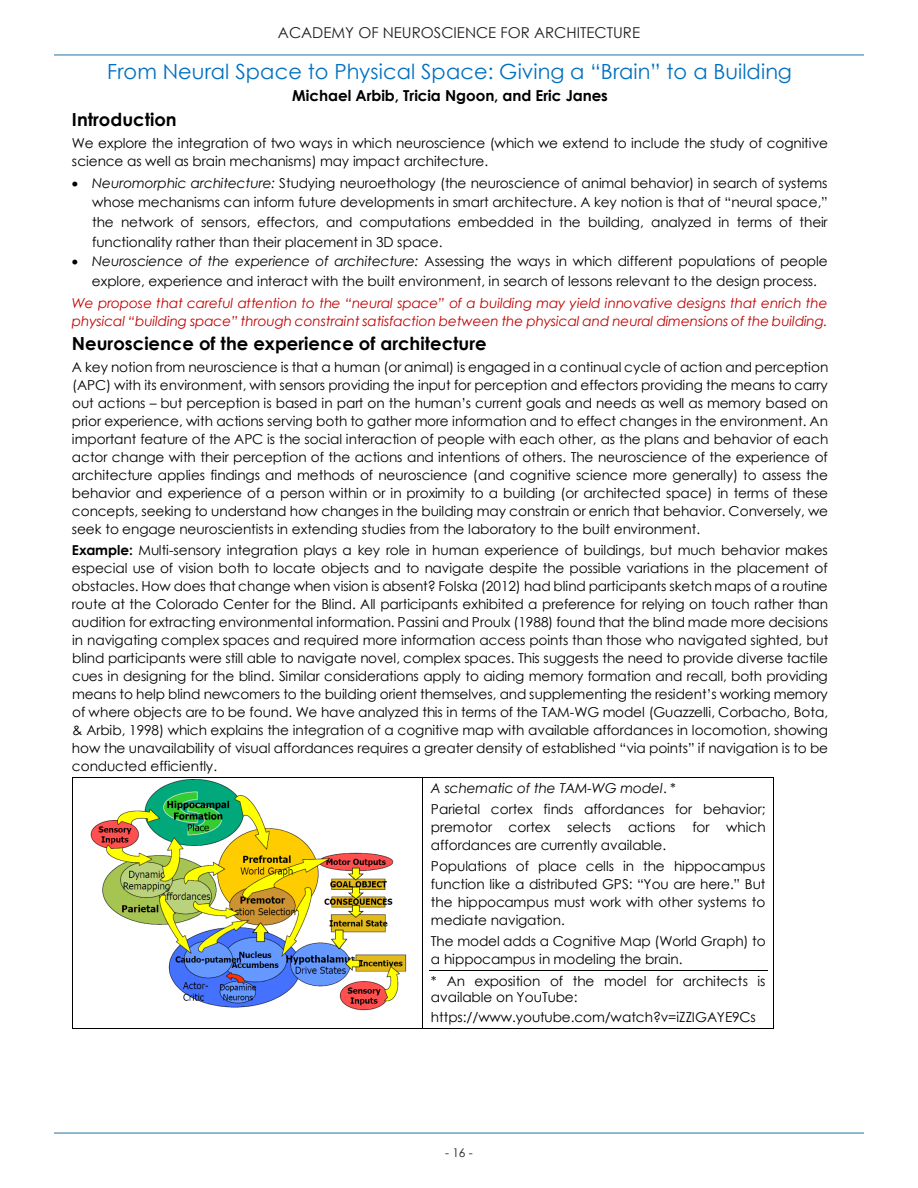
<style>
.page{position:relative;width:918px;height:1188px;background:#fff}
.page>*{position:absolute;margin:0;border:0;box-sizing:border-box;transform-origin:0 0}
.t1{font:20.85px "Century Gothic";letter-spacing:.005em;color:#0070c0}
.t2{font:700 18px "Century Gothic";color:#000}
.t3{font:700 15.15px "Century Gothic";color:#000}
.t4{font:15px "Century Gothic";color:#231f20}
.t5{font:13.65px/18px "Century Gothic";letter-spacing:-.005em;color:#000}
.t6{font:italic 13.65px/18px "Century Gothic";letter-spacing:-.005em;color:#c00000}
.t7{font:12px "Century Gothic";color:#231f20}
.s1{font-style:italic}
.s2{font-weight:700}
</style>
<div class="page">
<hr style="left:54px;top:1132px;width:810px;height:2px;background:#6aa1c1">
<hr style="left:54px;top:54px;width:810px;height:2px;background:#6aa1c1">
<hr style="left:429px;top:970px;width:338px;height:1px;background:#000">
<hr style="left:73px;top:777px;width:350px;height:1px;background:#000">
<hr style="left:423px;top:777px;width:350px;height:1px;background:#000">
<hr style="left:72px;top:778px;width:1px;height:250px;background:#000">
<hr style="left:73px;top:1028px;width:350px;height:1px;background:#000">
<hr style="left:423px;top:778px;width:1px;height:250px;background:#000">
<hr style="left:423px;top:1028px;width:350px;height:1px;background:#000">
<hr style="left:773px;top:778px;width:1px;height:250px;background:#000">
<img style="left:90px;top:779px;width:317px;height:232px">
<p class="t4" style="left:278px;top:24px;width:364px">ACADEMY OF NEUROSCIENCE FOR ARCHITECTURE</p>
<p class="t1" style="left:107px;top:56px;width:686px">From Neural Space to Physical Space: Giving a “Brain” to a Building</p>
<p class="t3" style="left:292px;top:84px;width:317px">Michael Arbib, Tricia Ngoon, and Eric Janes</p>
<p class="t2" style="left:72px;top:106px;width:106px">Introduction</p>
<p class="t5" style="left:72px;top:134px;width:757px">We explore the integration of two ways in which neuroscience (which we extend to include the study of cognitive science as well as brain mechanisms) may impact architecture.</p>
<p class="t5" style="left:92px;top:173px;width:737px;line-height:19.5px;text-align:justify;text-indent:-20px">• <span class="s1">Neuromorphic architecture:</span> Studying neuroethology (the neuroscience of animal behavior) in search of systems whose mechanisms can inform future developments in smart architecture. A key notion is that of “neural space,” the network of sensors, effectors, and computations embedded in the building, analyzed in terms of their functionality rather than their placement in 3D space.</p>
<p class="t5" style="left:92px;top:251px;width:737px;line-height:19.5px;text-indent:-20px">• <span class="s1">Neuroscience of the experience of architecture:</span> Assessing the ways in which different populations of people explore, experience and interact with the built environment, in search of lessons relevant to the design process.</p>
<p class="t6" style="left:72px;top:294px;width:757px">We propose that careful attention to the “neural space” of a building may yield innovative designs that enrich the physical “building space” through constraint satisfaction between the physical and neural dimensions of the building.</p>
<p class="t2" style="left:72px;top:330px;width:416px">Neuroscience of the experience of architecture</p>
<p class="t5" style="left:72px;top:358px;width:758px;text-align:justify">A key notion from neuroscience is that a human (or animal) is engaged in a continual cycle of action and perception (APC) with its environment, with sensors providing the input for perception and effectors providing the means to carry out actions – but perception is based in part on the human’s current goals and needs as well as memory based on prior experience, with actions serving both to gather more information and to effect changes in the environment. An important feature of the APC is the social interaction of people with each other, as the plans and behavior of each actor change with their perception of the actions and intentions of others. The neuroscience of the experience of architecture applies findings and methods of neuroscience (and cognitive science more generally) to assess the behavior and experience of a person within or in proximity to a building (or architected space) in terms of these concepts, seeking to understand how changes in the building may constrain or enrich that behavior. Conversely, we seek to engage neuroscientists in extending studies from the laboratory to the built environment.</p>
<p class="t5" style="left:72px;top:541px;width:758px;text-align:justify"><span class="s2">Example:</span> Multi-sensory integration plays a key role in human experience of buildings, but much behavior makes especial use of vision both to locate objects and to navigate despite the possible variations in the placement of obstacles. How does that change when vision is absent? Folska (2012) had blind participants sketch maps of a routine route at the Colorado Center for the Blind. All participants exhibited a preference for relying on touch rather than audition for extracting environmental information. Passini and Proulx (1988) found that the blind made more decisions in navigating complex spaces and required more information access points than those who navigated sighted, but blind participants were still able to navigate novel, complex spaces. This suggests the need to provide diverse tactile cues in designing for the blind. Similar considerations apply to aiding memory formation and recall, both providing means to help blind newcomers to the building orient themselves, and supplementing the resident’s working memory of where objects are to be found. We have analyzed this in terms of the TAM-WG model (Guazzelli, Corbacho, Bota, &amp; Arbib, 1998) which explains the integration of a cognitive map with available affordances in locomotion, showing how the unavailability of visual affordances requires a greater density of established “via points” if navigation is to be conducted efficiently.</p>
<p class="t5" style="left:431px;top:777px;width:336px;line-height:21.3px"><span class="s1">A schematic of the TAM-WG model</span>. *<br>Parietal cortex finds affordances for behavior;</p>
<p class="t5" style="left:431px;top:818px;width:336px">premotor cortex selects actions for which affordances are currently available.</p>
<p class="t5" style="left:431px;top:857px;width:336px;text-align:justify">Populations of place cells in the hippocampus function like a distributed GPS: “You are here.” But the hippocampus must work with other systems to mediate navigation.</p>
<p class="t5" style="left:431px;top:932px;width:336px">The model adds a Cognitive Map (World Graph) to a hippocampus in modeling the brain.</p>
<p class="t5" style="left:431px;top:972px;width:336px;line-height:16.5px">* An exposition of the model for architects is available on YouTube:</p>
<p class="t5" style="left:431px;top:1008px;width:326px">https://www.youtube.com/watch?v=iZZIGAYE9Cs</p>
<p class="t7" style="left:445px;top:1145px;width:29px">- 16 -</p>
</div>
